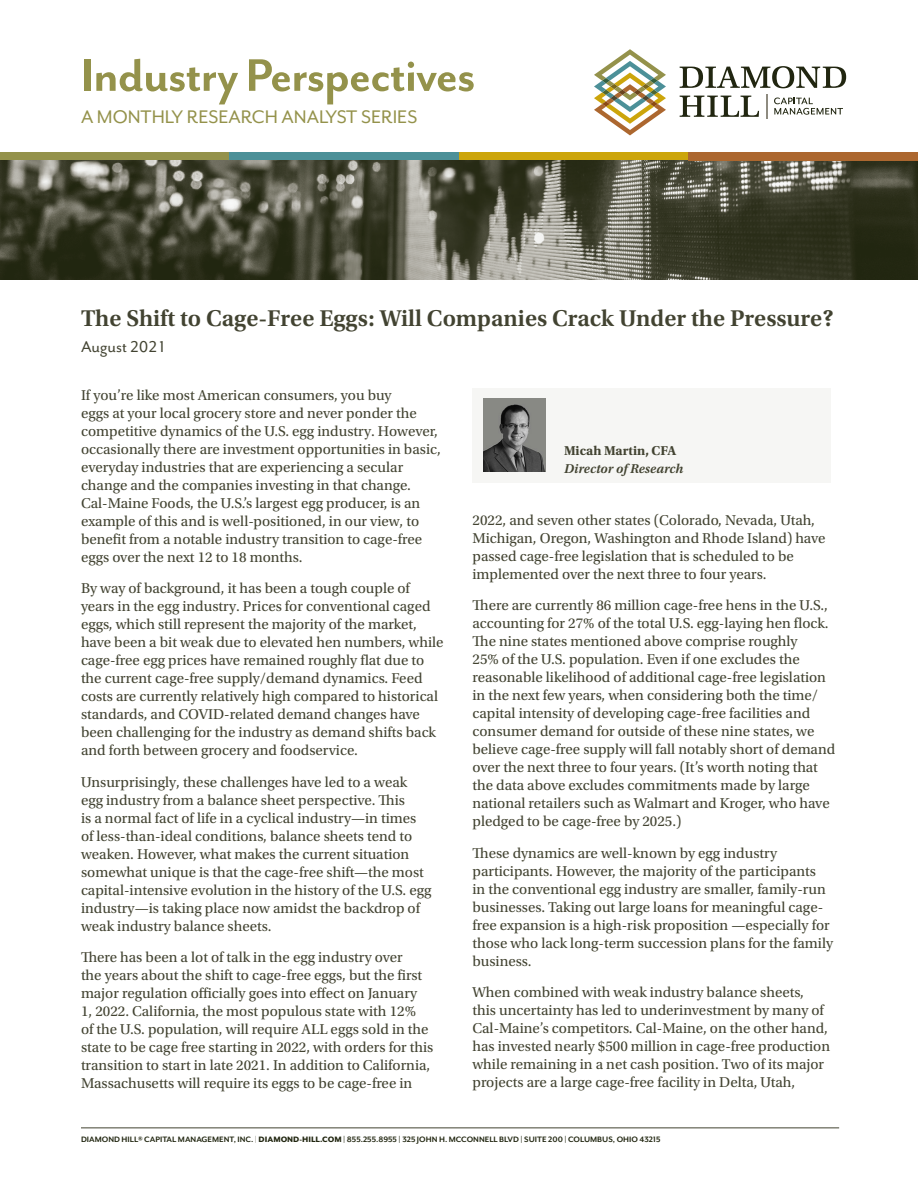
<style>
.page{position:relative;width:918px;height:1188px;background:#fff}
.page>*{position:absolute;margin:0;border:0;box-sizing:border-box;transform-origin:0 0}
._0B_Head_KO_U_17_17{font:700 52.5px "Mr Eaves San OT";letter-spacing:-.02em;color:#94924b}
._1D_Head_Eaves_9_11{font:600 24px "Utopia Std";color:#424331}
._0B_Head_KO_U_17_17-2{font:21px "Mr Eaves San OT";color:#94924b}
._1D_Head_Eaves_9_11-2{font:18px "Mr Eaves San OT";color:#424331}
.t1{font:15px/18px "Utopia Std";color:#424331}
.t2{font:italic 600 13.5px "Utopia Std";color:#424331}
.t3{font:700 13.5px "Utopia Std";color:#424331}
.t4{font:700 9px "Mr Eaves San OT";color:#212610}
.s1{color:#8e8b80}
.s2{font-weight:800}
</style>
<div class="page">
<svg style="left:594px;top:49px;width:72px;height:86px"></svg>
<svg style="left:680px;top:66px;width:166px;height:22px"></svg>
<svg style="left:680px;top:96px;width:79px;height:21px"></svg>
<svg style="left:774px;top:98px;width:69px;height:17px"></svg>
<svg style="left:766px;top:94px;width:1px;height:24px"></svg>
<hr style="left:81px;top:1128px;width:758px;height:1px;background:#424331">
<div style="left:0;top:152px;width:230px;height:8px;background:#94924b"></div>
<div style="left:230px;top:152px;width:229px;height:8px;background:#4c9098"></div>
<div style="left:459px;top:152px;width:229px;height:8px;background:#cca50b"></div>
<div style="left:472px;top:389px;width:359px;height:94px;background:#f6f6f4"></div>
<img style="left:484px;top:398px;width:62px;height:74px">
<img style="left:0;top:160px;width:918px;height:120px">
<div style="left:688px;top:152px;width:230px;height:8px;background:#ac672f"></div>
<p class="_0B_Head_KO_U_17_17" style="left:81px;top:45px;width:396px">Industry Perspectives</p>
<p class="_0B_Head_KO_U_17_17-2" style="left:81px;top:105px;width:338px">A MONTHLY RESEARCH ANALYST SERIES</p>
<p class="_1D_Head_Eaves_9_11" style="left:81px;top:305px;width:754px">The Shift to Cage-Free Eggs: Will Companies Crack Under the Pressure?</p>
<p class="_1D_Head_Eaves_9_11-2" style="left:81px;top:336px;width:87px">August 2021</p>
<p class="t1" style="left:81px;top:386px;width:361px">If you’re like most American consumers, you buy<br>eggs at your local grocery store and never ponder the competitive dynamics of the U.S. egg industry. However, occasionally there are investment opportunities in basic, everyday industries that are experiencing a secular change and the companies investing in that change.<br>Cal-Maine Foods, the U.S.’s largest egg producer, is an example of this and is well-positioned, in our view, to benefit from a notable industry transition to cage-free eggs over the next 12 to 18 months.</p>
<p class="t1" style="left:81px;top:580px;width:364px">By way of background, it has been a tough couple of years in the egg industry. Prices for conventional caged eggs, which still represent the majority of the market, have been a bit weak due to elevated hen numbers, while cage-free egg prices have remained roughly flat due to the current cage-free supply/demand dynamics. Feed costs are currently relatively high compared to historical standards, and COVID-related demand changes have been challenging for the industry as demand shifts back and forth between grocery and foodservice.</p>
<p class="t1" style="left:81px;top:773px;width:352px">Unsurprisingly, these challenges have led to a weak egg industry from a balance sheet perspective. This<br>is a normal fact of life in a cyclical industry—in times of less-than-ideal conditions, balance sheets tend to weaken. However, what makes the current situation somewhat unique is that the cage-free shift—the most capital-intensive evolution in the history of the U.S. egg industry—is taking place now amidst the backdrop of weak industry balance sheets.</p>
<p class="t1" style="left:81px;top:949px;width:354px">There has been a lot of talk in the egg industry over<br>the years about the shift to cage-free eggs, but the first major regulation officially goes into effect on January<br>1, 2022. California, the most populous state with 12%<br>of the U.S. population, will require ALL eggs sold in the state to be cage free starting in 2022, with orders for this transition to start in late 2021. In addition to California, Massachusetts will require its eggs to be cage-free in</p>
<p class="t3" style="left:564px;top:442px;width:114px">Micah Martin, CFA</p>
<p class="t2" style="left:564px;top:461px;width:121px">Director of Research</p>
<p class="t1" style="left:472px;top:511px;width:355px">2022, and seven other states (Colorado, Nevada, Utah, Michigan, Oregon, Washington and Rhode Island) have passed cage-free legislation that is scheduled to be implemented over the next three to four years.</p>
<p class="t1" style="left:472px;top:597px;width:364px">There are currently 86 million cage-free hens in the U.S., accounting for 27% of the total U.S. egg-laying hen flock.<br>The nine states mentioned above comprise roughly<br>25% of the U.S. population. Even if one excludes the reasonable likelihood of additional cage-free legislation in the next few years, when considering both the time/ capital intensity of developing cage-free facilities and consumer demand for outside of these nine states, we believe cage-free supply will fall notably short of demand over the next three to four years. (It’s worth noting that the data above excludes commitments made by large national retailers such as Walmart and Kroger, who have pledged to be cage-free by 2025.)</p>
<p class="t1" style="left:472px;top:844px;width:362px">These dynamics are well-known by egg industry participants. However, the majority of the participants<br>in the conventional egg industry are smaller, family-run businesses. Taking out large loans for meaningful cage&shy;free expansion is a high-risk proposition —especially for those who lack long-term succession plans for the family business.</p>
<p class="t1" style="left:472px;top:984px;width:359px">When combined with weak industry balance sheets, this uncertainty has led to underinvestment by many of Cal-Maine’s competitors. Cal-Maine, on the other hand, has invested nearly $500 million in cage-free production while remaining in a net cash position. Two of its major projects are a large cage-free facility in Delta, Utah,</p>
<p class="t4" style="left:81px;top:1134px;width:581px">DIAMOND HILL® CAPITAL MANAGEMENT, INC. <span class="s1">|</span> <span class="s2">DIAMOND-HILL.COM</span> | 855.255.8955 | 325 JOHN H. MCCONNELL BLVD | SUITE 200 | COLUMBUS, OHIO 43215</p>
</div>
